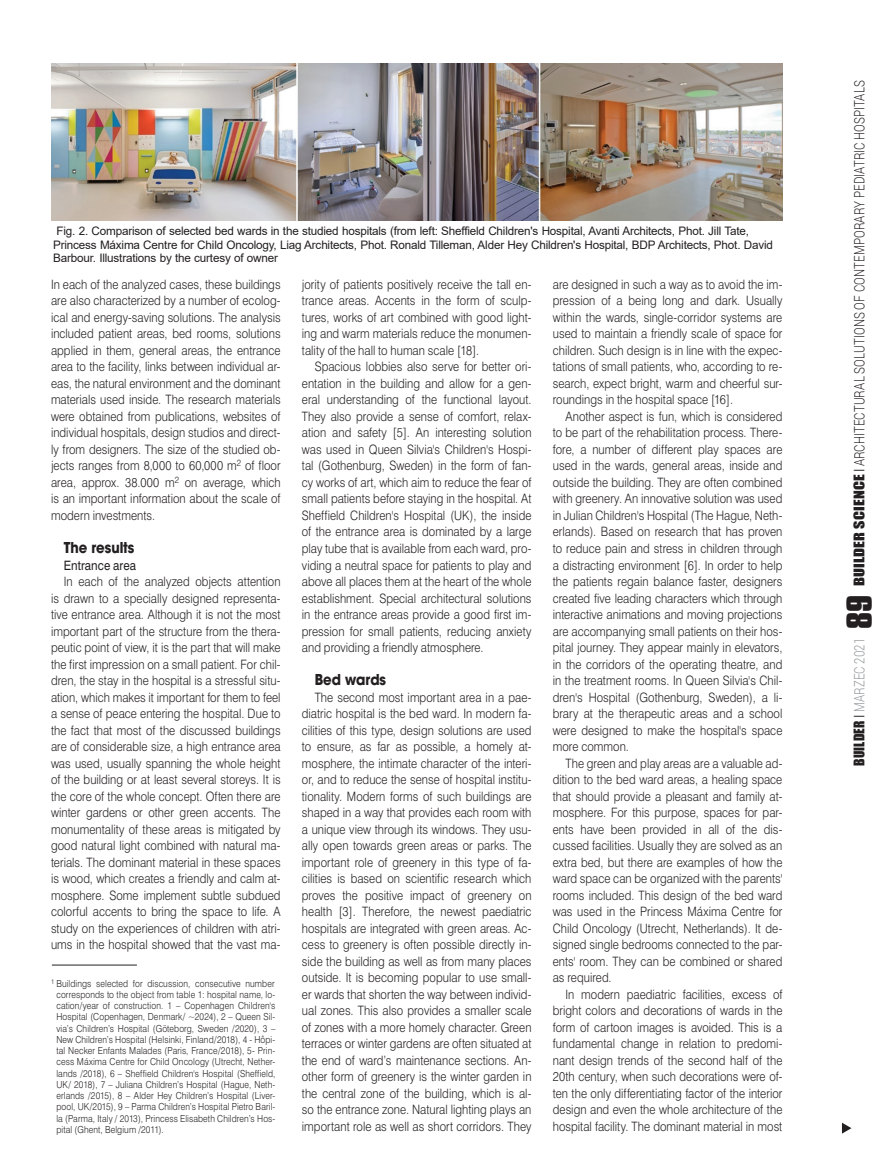
<style>
.page{position:relative;width:893px;height:1170px;background:#fff}
.page>*{position:absolute;margin:0;border:0;box-sizing:border-box;transform-origin:0 0}
.srodtytul{font:700 16.5px "Avant Gar Got Itc TEE";color:#231f20;scale:.9 1}
.t1{font:300 14.25px "Roboto";letter-spacing:.01em;color:#231f20;scale:.8 1}
.t2{font:300 14.25px "Roboto";letter-spacing:.005em;color:#939598;scale:.8 1}
.tekst_swiss{font:12px/16.5px "Swis 721 Lt PL";letter-spacing:.005em;color:#231f20;text-align:justify;scale:.89 1}
.tekst_swiss-2{font:12px "Swis 721 PL";letter-spacing:.005em;color:#231f20;scale:.89 1}
.Fot_podpis{font:11.7px/13.5px "Arial";letter-spacing:-.015em;color:#231f20}
.PRZYPISY{font:9px/11.2px "Swis 721 Lt PL";letter-spacing:.01em;color:#231f20;text-align:justify;scale:.89 1}
.s1{font-family:"Impact";font-weight:400;font-size:13.5px}
.s2{font-family:"Swis 721 Lt PL";font-weight:400;font-size:13.5px}
.s3{font-family:"Impact";font-weight:400;font-size:13.5px;color:#231f20}
.s4{font-family:"Swis 721 Lt PL";font-weight:400;font-size:13.5px;color:#231f20}
.s5{font-family:"Compacta PL";font-weight:700;font-size:30px;color:#231f20}
</style>
<div class="page">
<svg style="left:842px;top:1122px;width:9px;height:11px"></svg>
<img style="left:52px;top:64px;width:730px;height:156px">
<hr style="left:52px;top:964px;width:85px;height:1px;background:#231f20">
<p class="Fot_podpis" style="left:53px;top:224px;width:721px">Fig. 2. Comparison of selected bed wards in the studied hospitals (from left: Sheffield Children's Hospital, Avanti Architects, Phot. Jill Tate,<br>Princess Máxima Centre for Child Oncology, Liag Architects, Phot. Ronald Tilleman, Alder Hey Children's Hospital, BDP Architects, Phot. David<br>Barbour. Illustrations by the curtesy of owner</p>
<p class="tekst_swiss" style="left:51px;top:276px;width:259px">In each of the analyzed cases, these buildings are also characterized by a number of ecolog&shy;ical and energy-saving solutions. The analysis included patient areas, bed rooms, solutions applied in them, general areas, the entrance area to the facility, links between individual ar&shy;eas, the natural environment and the dominant materials used inside. The research materials were obtained from publications, websites of individual hospitals, design studios and direct&shy;ly from designers. The size of the studied ob&shy;jects ranges from 8,000 to 60,000 m<sup>2</sup> of floor area, approx. 38.000 m<sup>2</sup> on average, which is an important information about the scale of modern investments.</p>
<p class="srodtytul" style="left:64px;top:537px;width:80px">The results</p>
<p class="tekst_swiss-2" style="left:64px;top:557px;width:83px">Entrance area</p>
<p class="tekst_swiss" style="left:51px;top:573px;width:260px;text-indent:13px">In each of the analyzed objects attention is drawn to a specially designed representa&shy;tive entrance area. Although it is not the most important part of the structure from the thera&shy;peutic point of view, it is the part that will make the first impression on a small patient. For chil&shy;dren, the stay in the hospital is a stressful situ&shy;ation, which makes it important for them to feel a sense of peace entering the hospital. Due to the fact that most of the discussed buildings are of considerable size, a high entrance area was used, usually spanning the whole height of the building or at least several storeys. It is the core of the whole concept. Often there are winter gardens or other green accents. The monumentality of these areas is mitigated by good natural light combined with natural ma&shy;terials. The dominant material in these spaces is wood, which creates a friendly and calm at&shy;mosphere. Some implement subtle subdued colorful accents to bring the space to life. A study on the experiences of children with atri&shy;ums in the hospital showed that the vast ma-</p>
<p class="PRZYPISY" style="left:56px;top:977px;width:248px;text-indent:-5px"><sup>1</sup> Buildings selected for discussion, consecutive number corresponds to the object from table 1: hospital name, lo&shy;cation/year of construction. 1 – Copenhagen Children's Hospital (Copenhagen, Denmark/ ~2024), 2 – Queen Sil&shy;via’s Children’s Hospital (Göteborg, Sweden /2020), 3 – New Children’s Hospital (Helsinki, Finland/2018), 4 - Hôpi&shy;tal Necker Enfants Malades (Paris, France/2018), 5- Prin&shy;cess Máxima Centre for Child Oncology (Utrecht, Nether&shy;lands /2018), 6 – Sheffield Children's Hospital (Sheffield, UK/ 2018), 7 – Juliana Children’s Hospital (Hague, Neth&shy;erlands /2015), 8 – Alder Hey Children’s Hospital (Liver&shy;pool, UK/2015), 9 – Parma Children’s Hospital Pietro Baril&shy;la (Parma, Italy / 2013), Princess Elisabeth Children’s Hos&shy;pital (Ghent, Belgium /2011).</p>
<p class="tekst_swiss" style="left:302px;top:276px;width:259px">jority of patients positively receive the tall en&shy;trance areas. Accents in the form of sculp&shy;tures, works of art combined with good light&shy;ing and warm materials reduce the monumen&shy;tality of the hall to human scale [18].</p>
<p class="tekst_swiss" style="left:302px;top:358px;width:259px;text-indent:13px">Spacious lobbies also serve for better ori&shy;entation in the building and allow for a gen&shy;eral understanding of the functional layout.<br>They also provide a sense of comfort, relax&shy;ation and safety [5]. An interesting solution was used in Queen Silvia's Children's Hospi&shy;tal (Gothenburg, Sweden) in the form of fan&shy;cy works of art, which aim to reduce the fear of small patients before staying in the hospital. At Sheffield Children's Hospital (UK), the inside of the entrance area is dominated by a large play tube that is available from each ward, pro&shy;viding a neutral space for patients to play and above all places them at the heart of the whole establishment. Special architectural solutions in the entrance areas provide a good first im&shy;pression for small patients, reducing anxiety and providing a friendly atmosphere.</p>
<p class="srodtytul" style="left:315px;top:669px;width:81px">Bed wards</p>
<p class="tekst_swiss" style="left:302px;top:688px;width:259px;text-indent:13px">The second most important area in a pae&shy;diatric hospital is the bed ward. In modern fa&shy;cilities of this type, design solutions are used to ensure, as far as possible, a homely at&shy;mosphere, the intimate character of the interi&shy;or, and to reduce the sense of hospital institu&shy;tionality. Modern forms of such buildings are shaped in a way that provides each room with a unique view through its windows. They usu&shy;ally open towards green areas or parks. The important role of greenery in this type of fa&shy;cilities is based on scientific research which proves the positive impact of greenery on health [3]. Therefore, the newest paediatric hospitals are integrated with green areas. Ac&shy;cess to greenery is often possible directly in&shy;side the building as well as from many places outside. It is becoming popular to use small&shy;er wards that shorten the way between individ&shy;ual zones. This also provides a smaller scale of zones with a more homely character. Green terraces or winter gardens are often situated at the end of ward’s maintenance sections. An&shy;other form of greenery is the winter garden in the central zone of the building, which is al&shy;so the entrance zone. Natural lighting plays an important role as well as short corridors. They</p>
<p class="tekst_swiss" style="left:553px;top:276px;width:259px">are designed in such a way as to avoid the im&shy;pression of a being long and dark. Usually within the wards, single-corridor systems are used to maintain a friendly scale of space for children. Such design is in line with the expec&shy;tations of small patients, who, according to re&shy;search, expect bright, warm and cheerful sur&shy;roundings in the hospital space [16].</p>
<p class="tekst_swiss" style="left:553px;top:408px;width:259px;text-indent:13px">Another aspect is fun, which is considered to be part of the rehabilitation process. There&shy;fore, a number of different play spaces are used in the wards, general areas, inside and outside the building. They are often combined with greenery. An innovative solution was used in Julian Children's Hospital (The Hague, Neth&shy;erlands). Based on research that has proven to reduce pain and stress in children through a distracting environment [6]. In order to help the patients regain balance faster, designers created five leading characters which through interactive animations and moving projections are accompanying small patients on their hos&shy;pital journey. They appear mainly in elevators, in the corridors of the operating theatre, and in the treatment rooms. In Queen Silvia's Chil&shy;dren's Hospital (Gothenburg, Sweden), a li&shy;brary at the therapeutic areas and a school were designed to make the hospital's space more common.</p>
<p class="tekst_swiss" style="left:553px;top:754px;width:260px;text-indent:13px">The green and play areas are a valuable ad&shy;dition to the bed ward areas, a healing space that should provide a pleasant and family at&shy;mosphere. For this purpose, spaces for par&shy;ents have been provided in all of the dis&shy;cussed facilities. Usually they are solved as an extra bed, but there are examples of how the ward space can be organized with the parents' rooms included. This design of the bed ward was used in the Princess Máxima Centre for Child Oncology (Utrecht, Netherlands). It de&shy;signed single bedrooms connected to the par&shy;ents' room. They can be combined or shared as required.</p>
<p class="tekst_swiss" style="left:553px;top:985px;width:259px;text-indent:13px">In modern paediatric facilities, excess of bright colors and decorations of wards in the form of cartoon images is avoided. This is a fundamental change in relation to predomi&shy;nant design trends of the second half of the 20th century, when such decorations were of&shy;ten the only differentiating factor of the interior design and even the whole architecture of the hospital facility. The dominant material in most</p>
<p class="t1" style="left:849px;top:586px;width:634px;rotate:-90deg"><span class="s1">BUILDER SCIENCE</span> <span class="s2">I</span> ARCHITECTURAL SOLUTIONS OF CONTEMPORARY PEDIATRIC HOSPITALS</p>
<p class="t2" style="left:849px;top:765px;width:215px;rotate:-90deg"><span class="s3">BUILDER</span> <span class="s4">I</span> MARZEC 2021 <span class="s5">89</span></p>
</div>
